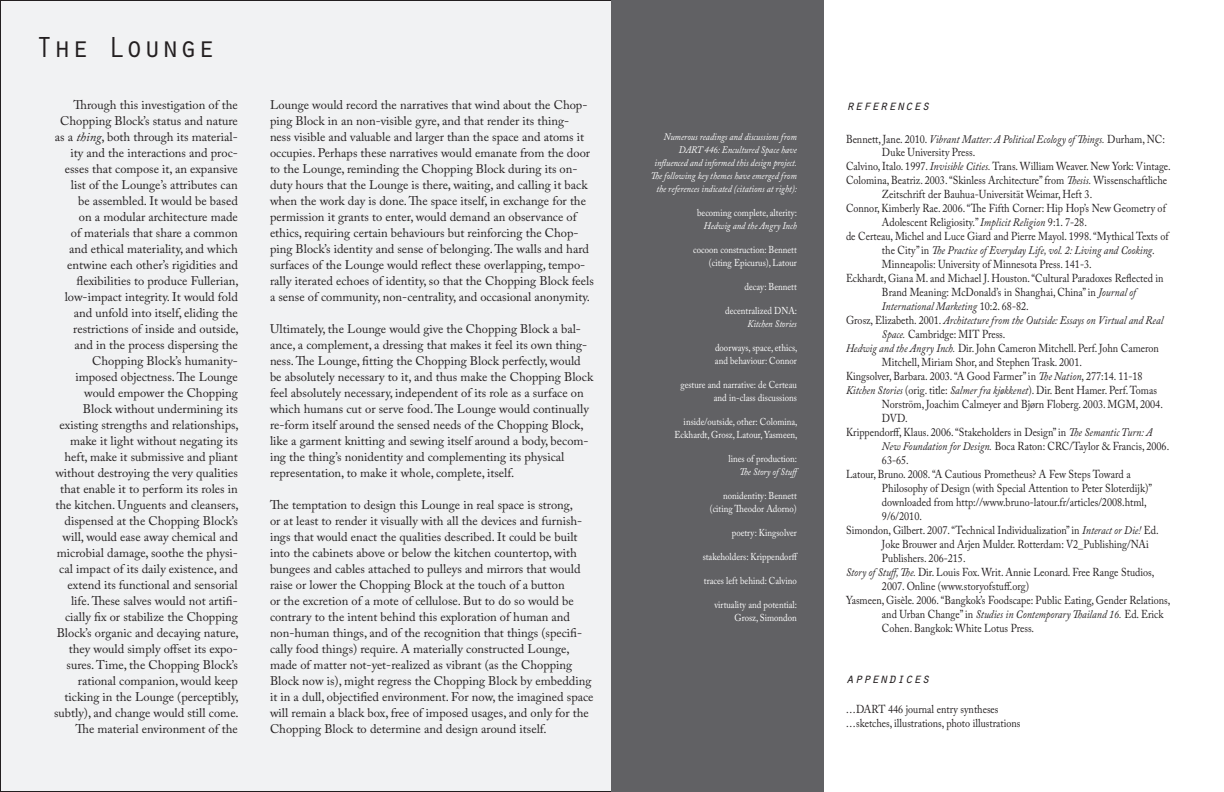
<style>
.page{position:relative;width:1224px;height:792px;background:#fff}
.page>*{position:absolute;margin:0;border:0;box-sizing:border-box;transform-origin:0 0}
.t1{font:30px "Orator Std";color:#231f20}
.t2{font:italic 14px "Orator Std";color:#231f20}
.t3{font:12.5px/16px "Adobe Caslon Pro";color:#231f20}
.t4{font:11.5px/14px "Adobe Caslon Pro";color:#231f20;scale:.88 1}
.t5{font:italic 11.5px "Adobe Caslon Pro";color:#231f20;scale:.88 1}
.t6{font:10px/13px "Adobe Caslon Pro";color:#fff;text-align:right;scale:.88 1}
.t7{font:italic 10px/13px "Adobe Caslon Pro";color:#fff;text-align:right;scale:.88 1}
.s1{font-style:italic}
.s2{font-style:normal}
</style>
<div class="page">
<div style="left:0;top:0;width:612px;height:792px;background:#f1f2f3"></div>
<div style="left:612px;top:0;width:212px;height:792px;background:#616164"></div>
<h1 class="t1" style="left:35px;top:25px;width:181px">The Lounge</h1>
<p class="t3" style="left:54px;top:97px;width:186px;text-align:right">Through this investigation of the Chopping Block’s status and nature as a <span class="s1">thing</span>, both through its material&shy;ity and the interactions and proc&shy;esses that compose it, an expansive list of the Lounge’s attributes can<br>be assembled. It would be based<br>on a modular architecture made<br>of materials that share a common and ethical materiality, and which entwine each other’s rigidities and flexibilities to produce Fullerian, low-impact integrity. It would fold and unfold into itself, eliding the restrictions of inside and outside, and in the process dispersing the Chopping Block’s humanity&shy;imposed objectness. The Lounge would empower the Chopping Block without undermining its existing strengths and relationships, make it light without negating its heft, make it submissive and pliant without destroying the very qualities that enable it to perform its roles in the kitchen. Unguents and cleansers, dispensed at the Chopping Block’s will, would ease away chemical and microbial damage, soothe the physi&shy;cal impact of its daily existence, and extend its functional and sensorial life. These salves would not artifi&shy;cially fix or stabilize the Chopping Block’s organic and decaying nature, they would simply offset its expo&shy;sures. Time, the Chopping Block’s rational companion, would keep ticking in the Lounge (perceptibly, subtly), and change would still come.<br>The material environment of the</p>
<p class="t3" style="left:270px;top:97px;width:325px">Lounge would record the narratives that wind about the Chop&shy;ping Block in an non-visible gyre, and that render its thing-<br>ness visible and valuable and larger than the space and atoms it occupies. Perhaps these narratives would emanate from the door to the Lounge, reminding the Chopping Block during its on&shy;duty hours that the Lounge is there, waiting, and calling it back when the work day is done. The space itself, in exchange for the permission it grants to enter, would demand an observance of ethics, requiring certain behaviours but reinforcing the Chop&shy;ping Block’s identity and sense of belonging. The walls and hard surfaces of the Lounge would reflect these overlapping, tempo&shy;rally iterated echoes of identity, so that the Chopping Block feels a sense of community, non-centrality, and occasional anonymity.</p>
<p class="t3" style="left:270px;top:321px;width:325px">Ultimately, the Lounge would give the Chopping Block a bal&shy;ance, a complement, a dressing that makes it feel its own thing&shy;ness. The Lounge, fitting the Chopping Block perfectly, would be absolutely necessary to it, and thus make the Chopping Block feel absolutely necessary, independent of its role as a surface on which humans cut or serve food. The Lounge would continually re-form itself around the sensed needs of the Chopping Block, like a garment knitting and sewing itself around a body, becom&shy;ing the thing’s nonidentity and complementing its physical representation, to make it whole, complete, itself.</p>
<p class="t3" style="left:270px;top:497px;width:325px">The temptation to design this Lounge in real space is strong,<br>or at least to render it visually with all the devices and furnish&shy;ings that would enact the qualities described. It could be built into the cabinets above or below the kitchen countertop, with bungees and cables attached to pulleys and mirrors that would raise or lower the Chopping Block at the touch of a button<br>or the excretion of a mote of cellulose. But to do so would be contrary to the intent behind this exploration of human and non-human things, and of the recognition that things (specifi&shy;cally food things) require. A materially constructed Lounge, made of matter not-yet-realized as vibrant (as the Chopping Block now is), might regress the Chopping Block by embedding it in a dull, objectified environment. For now, the imagined space will remain a black box, free of imposed usages, and only for the Chopping Block to determine and design around itself.</p>
<p class="t7" style="left:651px;top:130px;width:168px">Numerous readings and discussions from DART 446: Encultured Space have influenced and informed this design project.<br>The following key themes have emerged from the references indicated (citations at right):</p>
<p class="t6" style="left:697px;top:206px;width:115px">becoming complete, alterity:</p>
<p class="t7" style="left:704px;top:219px;width:107px">Hedwig and the Angry Inch</p>
<p class="t6" style="left:693px;top:243px;width:119px">cocoon construction: Bennett (citing Epicurus), Latour</p>
<p class="t6" style="left:745px;top:280px;width:61px">decay: Bennett</p>
<p class="t6" style="left:725px;top:304px;width:83px">decentralized DNA:</p>
<p class="t7" style="left:747px;top:317px;width:58px">Kitchen Stories</p>
<p class="t6" style="left:715px;top:341px;width:95px;text-align:left">doorways, space, ethics, and behaviour: Connor</p>
<p class="t6" style="left:680px;top:378px;width:134px">gesture and narrative: de Certeau and in-class discussions</p>
<p class="t6" style="left:675px;top:415px;width:141px">inside/outside, other: Colomina,<br>Eckhardt, Grosz, Latour, Yasmeen,</p>
<p class="t6" style="left:729px;top:452px;width:79px">lines of production:</p>
<p class="t7" style="left:739px;top:465px;width:71px">The Story of Stuff</p>
<p class="t6" style="left:710px;top:489px;width:100px">nonidentity: Bennett (citing Theodor Adorno)</p>
<p class="t6" style="left:732px;top:526px;width:75px">poetry: Kingsolver</p>
<p class="t6" style="left:703px;top:550px;width:110px">stakeholders: Krippendorff</p>
<p class="t6" style="left:704px;top:574px;width:107px">traces left behind: Calvino</p>
<p class="t6" style="left:714px;top:598px;width:95px">virtuality and potential:<br>Grosz, Simondon</p>
<p class="t2" style="left:846px;top:95px;width:85px">references</p>
<p class="t5" style="left:846px;top:132px;width:364px"><span class="s2">Bennett, Jane. 2010.</span> Vibrant Matter: A Political Ecology of Things. <span class="s2">Durham, NC:</span></p>
<p class="t4" style="left:882px;top:146px;width:108px">Duke University Press.</p>
<p class="t4" style="left:846px;top:160px;width:371px">Calvino, Italo. 1997. <span class="s1">Invisible Cities.</span> Trans. William Weaver. New York: Vintage.</p>
<p class="t4" style="left:846px;top:174px;width:367px">Colomina, Beatriz. 2003. “Skinless Architecture” from <span class="s1">Thesis.</span> Wissenschaftliche</p>
<p class="t4" style="left:882px;top:188px;width:240px">Zeitschrift der Bauhua-Universität Weimar, Heft 3.</p>
<p class="t4" style="left:846px;top:202px;width:365px">Connor, Kimberly Rae. 2006. “The Fifth Corner: Hip Hop’s New Geometry of</p>
<p class="t4" style="left:882px;top:216px;width:234px">Adolescent Religiosity.” <span class="s1">Implicit Religion</span> 9:1. 7-28.</p>
<p class="t4" style="left:846px;top:230px;width:368px">de Certeau, Michel and Luce Giard and Pierre Mayol. 1998. “Mythical Texts of</p>
<p class="t5" style="left:882px;top:244px;width:312px"><span class="s2">the City” in</span> The Practice of Everyday Life, vol. 2: Living and Cooking<span class="s2">.</span></p>
<p class="t4" style="left:882px;top:257px;width:240px">Minneapolis: University of Minnesota Press. 141-3.</p>
<p class="t4" style="left:846px;top:271px;width:362px">Eckhardt, Giana M. and Michael J. Houston. “Cultural Paradoxes Reflected in</p>
<p class="t4" style="left:882px;top:285px;width:290px">Brand Meaning: McDonald’s in Shanghai, China” in <span class="s1">Journal of</span></p>
<p class="t5" style="left:882px;top:300px;width:168px">International Marketing <span class="s2">10:2. 68-82.</span></p>
<p class="t5" style="left:846px;top:314px;width:362px"><span class="s2">Grosz, Elizabeth. 2001.</span> Architecture from the Outside: Essays on Virtual and Real</p>
<p class="t4" style="left:882px;top:327px;width:142px"><span class="s1">Space.</span> Cambridge: MIT Press.</p>
<p class="t4" style="left:846px;top:341px;width:357px"><span class="s1">Hedwig and the Angry Inch.</span> Dir. John Cameron Mitchell. Perf. John Cameron</p>
<p class="t4" style="left:882px;top:355px;width:229px">Mitchell, Miriam Shor, and Stephen Trask. 2001.</p>
<p class="t4" style="left:846px;top:369px;width:339px">Kingsolver, Barbara. 2003. “A Good Farmer” in <span class="s1">The Nation</span>, 277:14. 11-18</p>
<p class="t4" style="left:846px;top:383px;width:355px"><span class="s1">Kitchen Stories</span> (orig. title: <span class="s1">Salmer fra kjøkkenet</span>). Dir. Bent Hamer. Perf. Tomas</p>
<p class="t4" style="left:882px;top:397px;width:321px">Norström, Joachim Calmeyer and Bjørn Floberg. 2003. MGM, 2004.</p>
<p class="t4" style="left:882px;top:411px;width:31px">DVD.</p>
<p class="t4" style="left:846px;top:425px;width:350px">Krippendorff, Klaus. 2006. “Stakeholders in Design” in <span class="s1">The Semantic Turn: A</span></p>
<p class="t4" style="left:882px;top:439px;width:328px"><span class="s1">New Foundation for Design.</span> Boca Raton: CRC/Taylor &amp; Francis, 2006.</p>
<p class="t4" style="left:882px;top:453px;width:32px">63-65.</p>
<p class="t4" style="left:846px;top:467px;width:325px">Latour, Bruno. 2008. “A Cautious Prometheus? A Few Steps Toward a</p>
<p class="t4" style="left:882px;top:481px;width:308px">Philosophy of Design (with Special Attention to Peter Sloterdijk)”</p>
<p class="t4" style="left:882px;top:495px;width:302px">downloaded from http://www.bruno-latour.fr/articles/2008.html,</p>
<p class="t4" style="left:882px;top:509px;width:47px">9/6/2010.</p>
<p class="t4" style="left:846px;top:523px;width:357px">Simondon, Gilbert. 2007. “Technical Individualization” in <span class="s1">Interact or Die!</span> Ed.</p>
<p class="t4" style="left:882px;top:537px;width:305px">Joke Brouwer and Arjen Mulder. Rotterdam: V2_Publishing/NAi</p>
<p class="t4" style="left:882px;top:551px;width:97px">Publishers. 206-215.</p>
<p class="t4" style="left:846px;top:565px;width:352px"><span class="s1">Story of Stuff, The.</span> Dir. Louis Fox. Writ. Annie Leonard. Free Range Studios,</p>
<p class="t4" style="left:882px;top:579px;width:169px">2007. Online (www.storyofstuff.org)</p>
<p class="t4" style="left:846px;top:593px;width:370px">Yasmeen, Gisèle. 2006. “Bangkok’s Foodscape: Public Eating, Gender Relations,</p>
<p class="t5" style="left:882px;top:608px;width:321px"><span class="s2">and Urban Change” in</span> Studies in Contemporary Thailand 16. <span class="s2">Ed. Erick</span></p>
<p class="t4" style="left:882px;top:621px;width:174px">Cohen. Bangkok: White Lotus Press.</p>
<p class="t2" style="left:846px;top:668px;width:85px">appendices</p>
<p class="t4" style="left:846px;top:702px;width:200px">…DART 446 journal entry syntheses …sketches, illustrations, photo illustrations</p>
</div>
